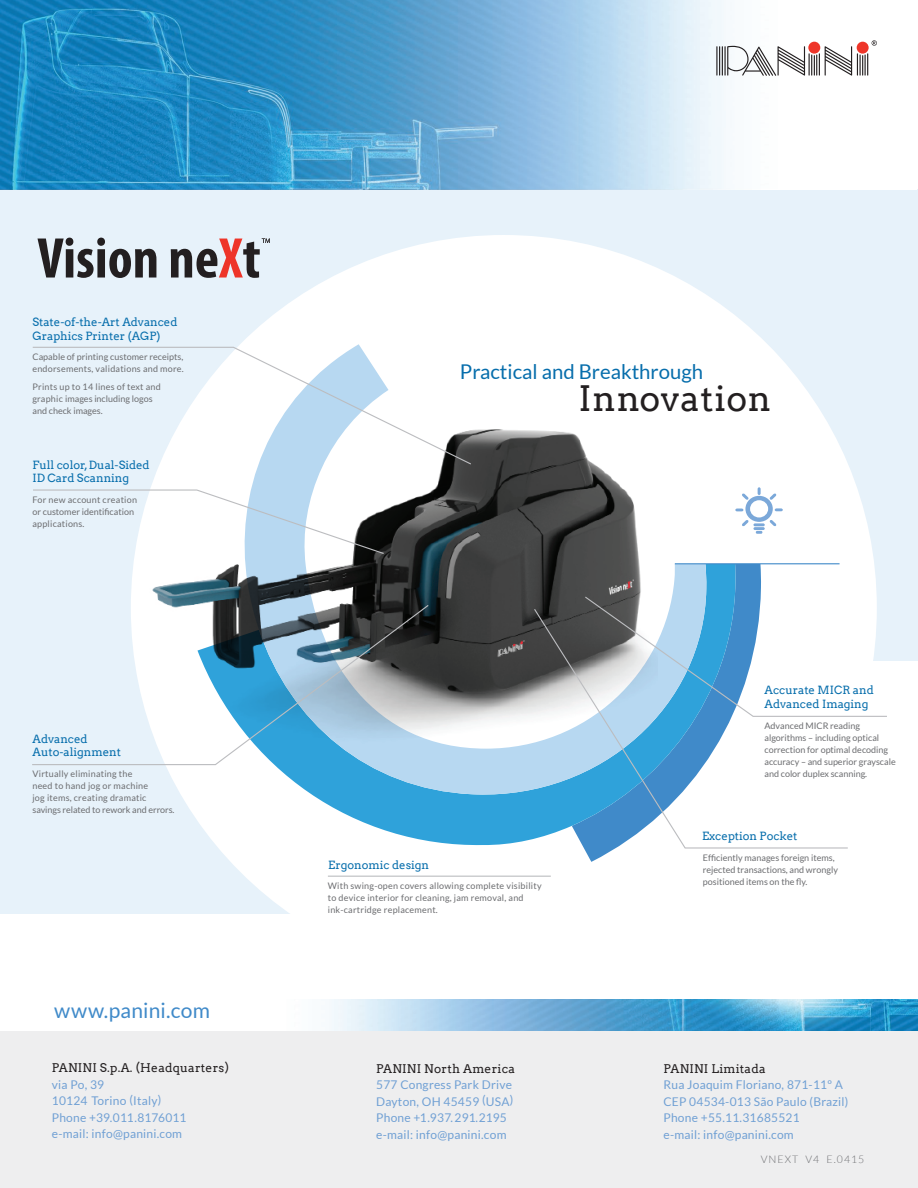
<style>
.page{position:relative;width:918px;height:1188px;background:#fff}
.page>*{position:absolute;margin:0;border:0;box-sizing:border-box;transform-origin:0 0}
.t1{font:35.1px "Arvo";letter-spacing:.025em;color:#231f20}
.heading_2{font:21px "Lato";letter-spacing:.01em;color:#408ac9}
.t2{font:20.4px "Lato";color:#076eac}
.t3{font:12px/16.5px "Lato";letter-spacing:.02em;color:#70a0d4}
.brochure_code{font:12px/16.5px "Arvo";letter-spacing:.02em;color:#231f20}
.t4{font:11.4px/13.6px "Arvo";color:#076eac}
.brochure_code-2{font:300 10.5px "Lato";letter-spacing:.1em;color:#6c6d70}
.t5{font:9px/12px "Lato";letter-spacing:.005em;color:#6c6d70}
.t6{font:9px/12px "Lato";letter-spacing:.025em;color:#6c6d70}
.s1{font-family:"Lato";color:#70a0d4}
.s2{font-family:"Arvo";color:#231f20}
</style>
<div class="page">
<div style="left:0;top:190px;width:917px;height:724px;background:#e7f2fa"></div>
<div style="left:709px;top:662px;width:208px;height:279px;background:#fff"></div>
<div style="left:131px;top:235px;width:746px;height:746px;background:#fff;border-radius:50%"></div>
<svg style="left:584px;top:564px;width:177px;height:298px"></svg>
<svg style="left:199px;top:564px;width:537px;height:282px"></svg>
<svg style="left:234px;top:344px;width:473px;height:454px"></svg>
<img style="left:150px;top:413px;width:508px;height:341px">
<svg style="left:32px;top:604px;width:398px;height:162px"></svg>
<svg style="left:33px;top:489px;width:352px;height:66px"></svg>
<hr style="left:328px;top:876px;width:223px;height:1px;background:#bcbdc0">
<svg style="left:32px;top:346px;width:440px;height:120px"></svg>
<svg style="left:533px;top:608px;width:315px;height:241px"></svg>
<svg style="left:584px;top:595px;width:304px;height:122px"></svg>
<div style="left:672px;top:557px;width:90px;height:7px;background:#fff"></div>
<hr style="left:675px;top:563px;width:165px;height:1px;background:#408ac9">
<img style="left:0;top:1px;width:726px;height:188px">
<svg style="left:716px;top:40px;width:161px;height:36px"></svg>
<img style="left:331px;top:999px;width:587px;height:32px">
<div style="left:0;top:1031px;width:918px;height:157px;background:#eeeeef"></div>
<svg style="left:735px;top:487px;width:48px;height:47px"></svg>
<svg style="left:38px;top:238px;width:118px;height:40px"></svg>
<svg style="left:171px;top:239px;width:99px;height:39px"></svg>
<p class="t4" style="left:32px;top:315px;width:147px">State-of-the-Art Advanced<br>Graphics Printer (AGP)</p>
<p class="t5" style="left:32px;top:351px;width:153px">Capable of printing customer receipts, endorsements, validations and more.</p>
<p class="t5" style="left:32px;top:381px;width:130px">Prints up to 14 lines of text and graphic images including logos and check images.</p>
<p class="t4" style="left:32px;top:458px;width:119px">Full color, Dual-Sided<br>ID Card Scanning</p>
<p class="t6" style="left:32px;top:494px;width:106px">For new account creation or customer identification applications.</p>
<p class="t4" style="left:32px;top:732px;width:90px">Advanced<br>Auto-alignment</p>
<p class="t6" style="left:32px;top:768px;width:144px">Virtually eliminating the<br>need to hand jog or machine<br>jog items, creating dramatic savings related to rework and errors.</p>
<p class="heading_2" style="left:54px;top:998px;width:157px">www.panini.com</p>
<p class="brochure_code" style="left:52px;top:1060px;width:179px">PANINI S.p.A. (Headquarters) <span class="s1">via Po, 39</span></p>
<p class="t3" style="left:52px;top:1093px;width:136px">10124 Torino (Italy)<br>Phone +39.011.8176011</p>
<p class="t3" style="left:52px;top:1126px;width:132px">e-mail: info@panini.com</p>
<p class="t2" style="left:460px;top:360px;width:245px">Practical and Breakthrough</p>
<p class="t1" style="left:578px;top:377px;width:194px">Innovation</p>
<p class="t4" style="left:328px;top:858px;width:102px">Ergonomic design</p>
<p class="t6" style="left:328px;top:880px;width:215px">With swing-open covers allowing complete visibility to device interior for cleaning, jam removal, and ink-cartridge replacement.</p>
<p class="t3" style="left:376px;top:1060px;width:140px"><span class="s2">PANINI North America<br></span>577 Congress Park Drive</p>
<p class="t3" style="left:376px;top:1093px;width:139px">Dayton, OH 45459 (USA)<br>Phone +1.937. 291.2195</p>
<p class="t3" style="left:376px;top:1126px;width:132px">e-mail: info@panini.com</p>
<p class="t4" style="left:764px;top:683px;width:111px">Accurate MICR and<br>Advanced Imaging</p>
<p class="t5" style="left:764px;top:720px;width:133px">Advanced MICR reading algorithms – including optical correction for optimal decoding accuracy – and superior grayscale and color duplex scanning.</p>
<p class="t4" style="left:702px;top:829px;width:97px">Exception Pocket</p>
<p class="t5" style="left:703px;top:851px;width:137px">Efficiently manages foreign items, rejected transactions, and wrongly positioned items on the fly.</p>
<p class="brochure_code" style="left:663px;top:1060px;width:104px">PANINI Limitada</p>
<p class="t3" style="left:663px;top:1076px;width:187px">Rua Joaquim Floriano, 871-11º A<br>CEP 04534-013 São Paulo (Brazil)</p>
<p class="t3" style="left:663px;top:1109px;width:138px">Phone +55.11.31685521</p>
<p class="t3" style="left:663px;top:1126px;width:132px">e-mail: info@panini.com</p>
<p class="brochure_code-2" style="left:761px;top:1153px;width:105px">VNEXT V4 E.0415</p>
</div>
